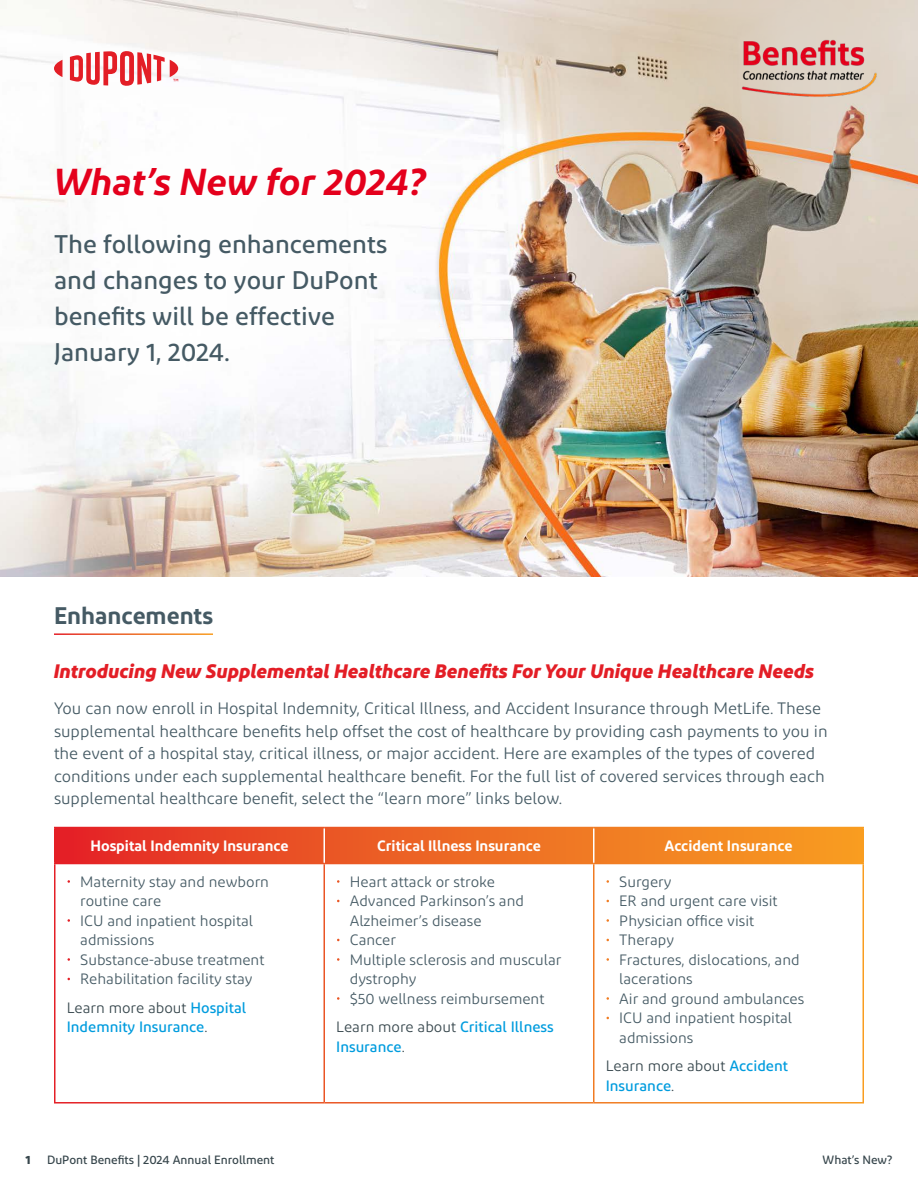
<style>
.page{position:relative;width:918px;height:1188px;background:#fff}
.page>*{position:absolute;margin:0;border:0;box-sizing:border-box;transform-origin:0 0}
.t1{font:italic 600 37.5px "Diodrum";color:#e4001c}
.Cover_callout{font:500 25.5px/36px "Diodrum";color:#455a64}
.t2{font:600 24px "Diodrum";color:#455a64}
.t3{font:italic 700 19.5px "Diodrum";color:#e31e26}
.Body_intro{font:16.5px/22.5px "Diodrum";color:#455a64}
.t4{font:15px/19.5px "Diodrum";color:#455a64}
.Table-body{font:500 15px/19.5px "Diodrum";color:#009cde}
.Table-Column_head{font:600 15px "Diodrum";color:#fff}
.t5{font:500 12px "Diodrum";color:#37464c}
.t6{font:700 12px "Diodrum";color:#37464c}
.s1{color:#fff}
.s2{font-weight:400;color:#37474d}
</style>
<div class="page">
<img style="left:0;top:0;width:918px;height:576px">
<svg style="left:56px;top:828px;width:806px;height:35px;background:#ed6524"></svg>
<hr style="left:324px;top:828px;width:1px;height:35px;background:#fff">
<hr style="left:593px;top:828px;width:1px;height:35px;background:#fff">
<svg style="left:54px;top:60px;width:8px;height:17px"></svg>
<svg style="left:70px;top:51px;width:108px;height:35px"></svg>
<img style="left:676px;top:0;width:242px;height:174px">
<img style="left:722px;top:32px;width:172px;height:73px">
<p class="t1" style="left:54px;top:158px;width:374px">What’s New for 2024?</p>
<p class="Cover_callout" style="left:54px;top:226px;width:335px">The following enhancements and changes to your DuPont benefits will be effective<br>January 1, 2024.</p>
<p class="t2" style="left:54px;top:601px;width:161px">Enhancements</p>
<p class="t3" style="left:54px;top:659px;width:762px">Introducing New Supplemental Healthcare Benefits For Your Unique Healthcare Needs</p>
<p class="Body_intro" style="left:54px;top:697px;width:775px">You can now enroll in Hospital Indemnity, Critical Illness, and Accident Insurance through MetLife. These supplemental healthcare benefits help offset the cost of healthcare by providing cash payments to you in the event of a hospital stay, critical illness, or major accident. Here are examples of the types of covered conditions under each supplemental healthcare benefit. For the full list of covered services through each supplemental healthcare benefit, select the “learn more” links below.</p>
<p class="Table-Column_head" style="left:90px;top:836px;width:200px">Hospital Indemnity Insurance</p>
<p class="Table-Column_head" style="left:377px;top:836px;width:165px">Critical Illness Insurance</p>
<p class="Table-Column_head" style="left:665px;top:836px;width:129px">Accident Insurance</p>
<p class="t4" style="left:80px;top:872px;width:190px;text-indent:-14px"><span class="s1">•</span> Maternity stay and newborn routine care</p>
<p class="t4" style="left:80px;top:911px;width:174px;text-indent:-14px"><span class="s1">•</span> ICU and inpatient hospital admissions</p>
<p class="t4" style="left:67px;top:950px;width:199px"><span class="s1">•</span> Substance-abuse treatment</p>
<p class="t4" style="left:67px;top:969px;width:187px"><span class="s1">•</span> Rehabilitation facility stay</p>
<p class="Table-body" style="left:67px;top:997px;width:181px"><span class="s2">Learn more about</span> Hospital<br>Indemnity Insurance<span class="s2">.</span></p>
<p class="t4" style="left:336px;top:872px;width:160px"><span class="s1">•</span> Heart attack or stroke</p>
<p class="t4" style="left:350px;top:891px;width:176px;text-indent:-14px"><span class="s1">•</span> Advanced Parkinson’s and<br>Alzheimer’s disease</p>
<p class="t4" style="left:336px;top:930px;width:61px"><span class="s1">•</span> Cancer</p>
<p class="t4" style="left:350px;top:950px;width:213px;text-indent:-14px"><span class="s1">•</span> Multiple sclerosis and muscular dystrophy</p>
<p class="t4" style="left:336px;top:989px;width:210px"><span class="s1">•</span> $50 wellness reimbursement</p>
<p class="Table-body" style="left:336px;top:1017px;width:219px"><span class="s2">Learn more about</span> Critical Illness<br>Insurance<span class="s2">.</span></p>
<p class="t4" style="left:606px;top:872px;width:67px"><span class="s1">•</span> Surgery</p>
<p class="t4" style="left:606px;top:891px;width:173px"><span class="s1">•</span> ER and urgent care visit</p>
<p class="t4" style="left:606px;top:911px;width:150px"><span class="s1">•</span> Physician office visit</p>
<p class="t4" style="left:606px;top:930px;width:70px"><span class="s1">•</span> Therapy</p>
<p class="t4" style="left:619px;top:950px;width:182px;text-indent:-14px"><span class="s1">•</span> Fractures, dislocations, and lacerations</p>
<p class="t4" style="left:606px;top:989px;width:200px"><span class="s1">•</span> Air and ground ambulances</p>
<p class="t4" style="left:619px;top:1008px;width:174px;text-indent:-14px"><span class="s1">•</span> ICU and inpatient hospital admissions</p>
<p class="Table-body" style="left:606px;top:1056px;width:184px"><span class="s2">Learn more about</span> Accident<br>Insurance<span class="s2">.</span></p>
<p class="t6" style="left:26px;top:1152px;width:7px">1</p>
<p class="t5" style="left:47px;top:1152px;width:229px">DuPont Benefits | 2024 Annual Enrollment</p>
<p class="t5" style="left:823px;top:1152px;width:71px">What’s New?</p>
</div>
